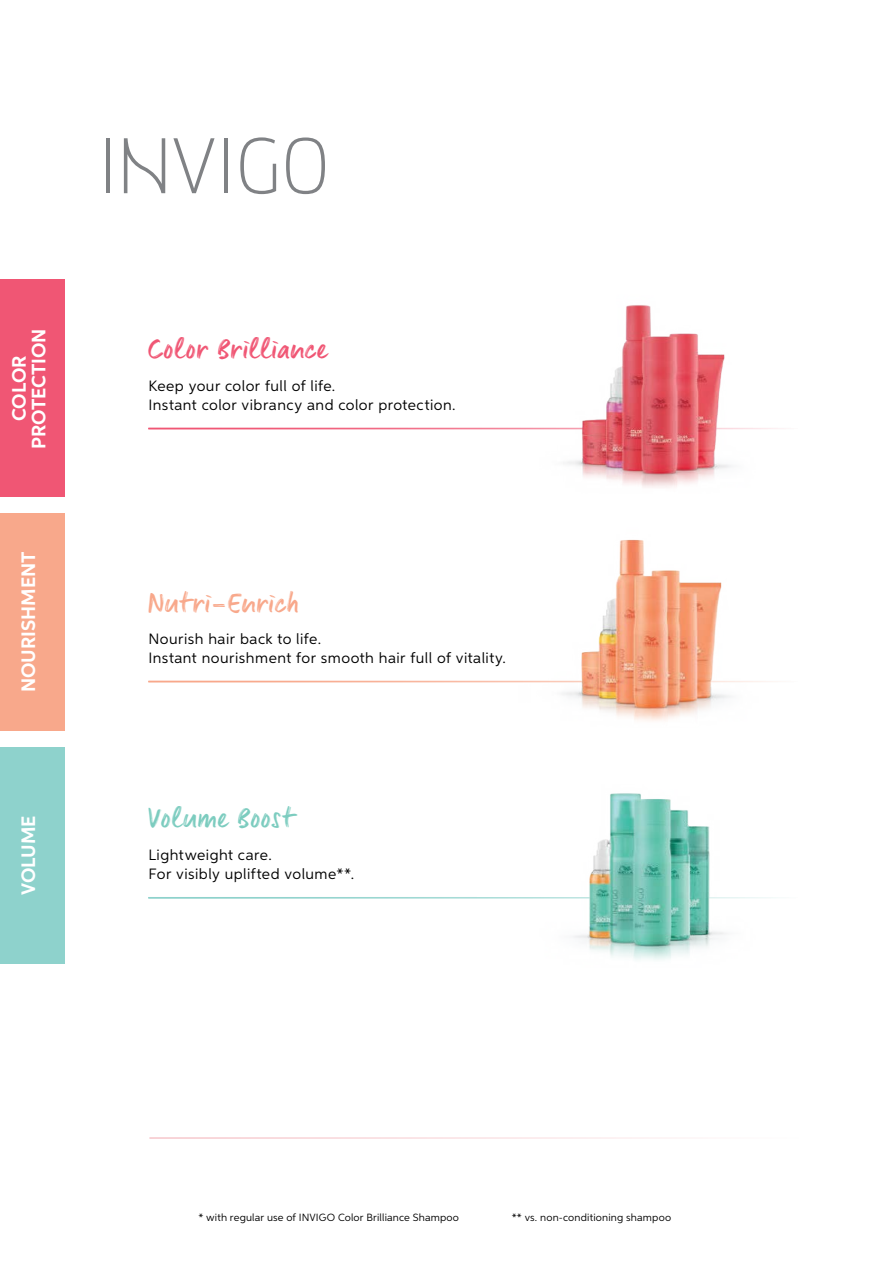
<style>
.page{position:relative;width:893px;height:1263px;background:#fff}
.page>*{position:absolute;margin:0;border:0;box-sizing:border-box;transform-origin:0 0}
.t1{font:27px "Change";letter-spacing:.045em;color:#f05674}
.t2{font:27px "Change";letter-spacing:.03em;color:#f8a88b}
.t3{font:27px "Change";letter-spacing:.04em;color:#7cccbf}
.t4{font:700 19.5px/19.5px "Aspira";color:#fff;text-align:center}
.t5{font:15px/19.5px "Aspira";letter-spacing:.03em;color:#000}
.t6{font:10.5px "Aspira";letter-spacing:.015em;color:#000}
</style>
<div class="page">
<hr style="left:149px;top:1137px;width:650px;height:2px;background:#f6c5ca">
<hr style="left:148px;top:428px;width:650px;height:1px;background:#f05674">
<hr style="left:148px;top:681px;width:650px;height:1px;background:#f8a88b">
<hr style="left:148px;top:897px;width:650px;height:1px;background:#8ed2cc">
<img style="left:533px;top:305px;width:230px;height:183px">
<img style="left:518px;top:539px;width:263px;height:182px">
<img style="left:533px;top:793px;width:229px;height:167px">
<div style="left:0;top:280px;width:64px;height:217px;background:#f05674"></div>
<div style="left:0;top:513px;width:64px;height:218px;background:#f8a88b"></div>
<div style="left:0;top:747px;width:64px;height:216px;background:#8ed2cc"></div>
<hr style="left:106px;top:139px;width:4px;height:54px;background:#808285">
<svg style="left:173px;top:138px;width:42px;height:55px"></svg>
<hr style="left:225px;top:139px;width:3px;height:54px;background:#808285">
<svg style="left:240px;top:137px;width:36px;height:57px"></svg>
<svg style="left:286px;top:137px;width:39px;height:57px"></svg>
<svg style="left:124px;top:138px;width:41px;height:55px"></svg>
<h2 class="t4" style="left:10px;top:449px;width:122px;rotate:-90deg">COLOR<br>PROTECTION</h2>
<h2 class="t4" style="left:19px;top:692px;width:142px;rotate:-90deg">NOURISHMENT</h2>
<h2 class="t4" style="left:19px;top:895px;width:80px;rotate:-90deg">VOLUME</h2>
<h1 class="t1" style="left:148px;top:333px;width:181px">Color Brilliance</h1>
<p class="t5" style="left:148px;top:376px;width:309px">Keep your color full of life.<br>Instant color vibrancy and color protection.</p>
<h1 class="t2" style="left:148px;top:586px;width:152px">Nutri-Enrich</h1>
<p class="t5" style="left:148px;top:629px;width:359px">Nourish hair back to life.<br>Instant nourishment for smooth hair full of vitality.</p>
<h1 class="t3" style="left:148px;top:802px;width:147px">Volume Boost</h1>
<p class="t5" style="left:148px;top:844px;width:207px">Lightweight care.<br>For visibly uplifted volume**.</p>
<p class="t6" style="left:198px;top:1211px;width:262px">* with regular use of INVIGO Color Brilliance Shampoo</p>
<p class="t6" style="left:512px;top:1211px;width:161px">** vs. non-conditioning shampoo</p>
</div>
